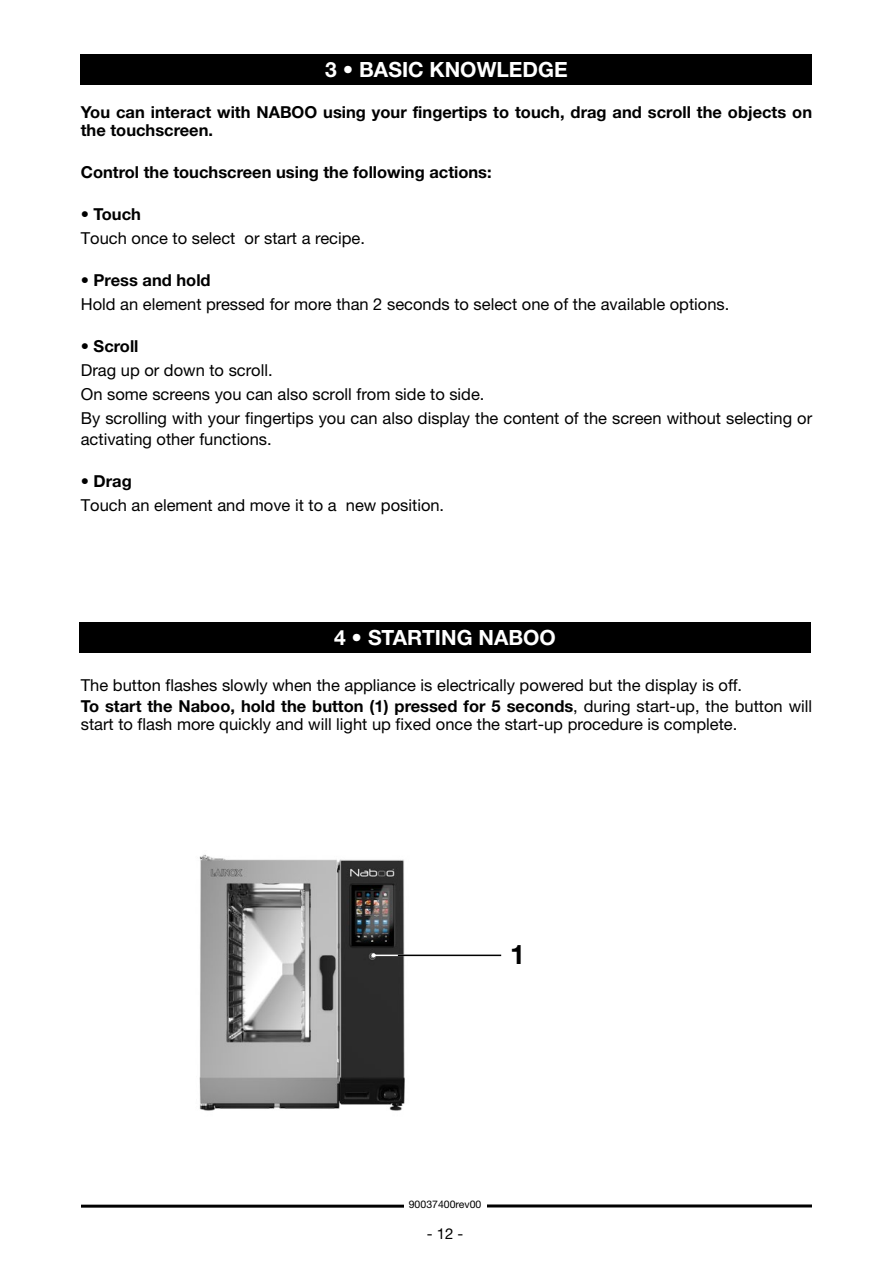
<style>
.page{position:relative;width:893px;height:1263px;background:#fff}
.page>*{position:absolute;margin:0;border:0;box-sizing:border-box;transform-origin:0 0}
.t1{font:700 27px "Helvetica Neue LT Std";color:#000}
.t2{font:700 21px "Helvetica Neue LT Std";color:#fff}
.t3{font:16.5px/24px "Helvetica Neue LT Std";color:#000}
.t4{font:700 16.5px/18px "Helvetica Neue LT Std";color:#000}
.t5{font:15px "Helvetica Neue LT Std";color:#000}
.t6{font:10.5px "Helvetica Neue LT Std";color:#000}
.s1{font-weight:700}
</style>
<div class="page">
<img style="left:199px;top:854px;width:217px;height:257px">
<hr style="left:81px;top:1205px;width:347px;height:3px;background:#000">
<hr style="left:466px;top:1204px;width:346px;height:3px;background:#000">
<div style="left:81px;top:54px;width:731px;height:30px;background:#000"></div>
<div style="left:79px;top:623px;width:732px;height:30px;background:#000"></div>
<hr style="left:374px;top:954px;width:32px;height:2px;background:#fff">
<svg style="left:371px;top:953px;width:5px;height:4px"></svg>
<hr style="left:398px;top:954px;width:103px;height:2px;background:#000">
<div style="left:404px;top:1193px;width:82px;height:24px;background:#fff"></div>
<p class="t2" style="left:325px;top:56px;width:244px">3 • BASIC KNOWLEDGE</p>
<p class="t4" style="left:81px;top:103px;width:733px">You can interact with NABOO using your fingertips to touch, drag and scroll the objects on the touchscreen.</p>
<p class="t4" style="left:81px;top:163px;width:412px">Control the touchscreen using the following actions:</p>
<p class="t4" style="left:81px;top:205px;width:62px">• Touch</p>
<p class="t3" style="left:81px;top:226px;width:286px">Touch once to select or start a recipe.</p>
<p class="t4" style="left:81px;top:271px;width:131px">• Press and hold</p>
<p class="t3" style="left:81px;top:292px;width:650px">Hold an element pressed for more than 2 seconds to select one of the available options.</p>
<p class="t4" style="left:81px;top:337px;width:59px">• Scroll</p>
<p class="t3" style="left:81px;top:358px;width:733px">Drag up or down to scroll.<br>On some screens you can also scroll from side to side.<br>By scrolling with your fingertips you can also display the content of the screen without selecting or</p>
<p class="t3" style="left:81px;top:427px;width:193px">activating other functions.</p>
<p class="t4" style="left:81px;top:472px;width:53px">• Drag</p>
<p class="t3" style="left:81px;top:493px;width:365px">Touch an element and move it to a new position.</p>
<p class="t2" style="left:334px;top:625px;width:223px">4 • STARTING NABOO</p>
<p class="t3" style="left:81px;top:675px;width:733px;line-height:21px">The button flashes slowly when the appliance is electrically powered but the display is off.<br><span class="s1">To start the Naboo, hold the button (1) pressed for 5 seconds</span>, during start-up, the button will</p>
<p class="t3" style="left:81px;top:712px;width:658px">start to flash more quickly and will light up fixed once the start-up procedure is complete.</p>
<h1 class="t1" style="left:510px;top:938px;width:17px">1</h1>
<p class="t6" style="left:409px;top:1198px;width:74px">90037400rev00</p>
<p class="t5" style="left:427px;top:1225px;width:38px">- 12 -</p>
</div>
